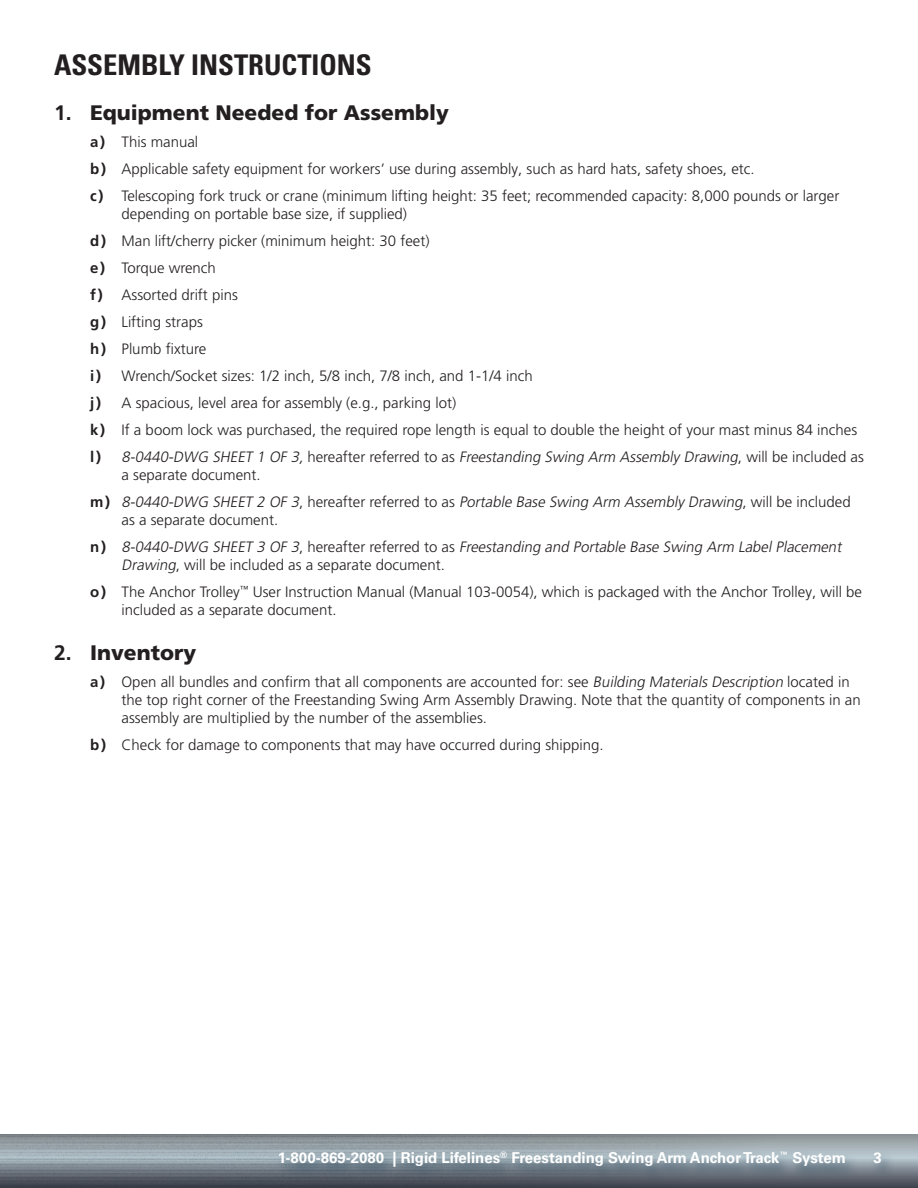
<style>
.page{position:relative;width:918px;height:1188px;background:#fff}
.page>*{position:absolute;margin:0;border:0;box-sizing:border-box;transform-origin:0 0}
.Header_-_TOC{font:700 condensed 28.5px "Univers LT Pro";color:#231f20}
.t1{font:900 21px "Frutiger LT Pro";color:#231f20}
.t2{font:300 15px/18px "Frutiger LT Pro";color:#231f20}
.t3{font:italic 300 15px/18px "Frutiger LT Pro";color:#231f20}
.t4{font:700 15px "Univers LT Pro 65";color:#fff}
.s1{font-weight:700}
.s2{font-style:italic}
.s3{font-weight:700;font-style:normal}
.s4{font-style:normal}
</style>
<div class="page">
<img style="left:0;top:1134px;width:918px;height:54px">
<div style="left:274px;top:1150px;width:621px;height:34px;background:#234358;opacity:.75"></div>
<p class="Header_-_TOC" style="left:54px;top:47px;width:319px">ASSEMBLY INSTRUCTIONS</p>
<p class="t1" style="left:54px;top:100px;width:396px"><span class="s1">1.</span> Equipment Needed for Assembly</p>
<p class="t2" style="left:90px;top:133px;width:110px"><span class="s1">a)</span> This manual</p>
<p class="t2" style="left:90px;top:160px;width:666px"><span class="s1">b)</span> Applicable safety equipment for workers’ use during assembly, such as hard hats, safety shoes, etc.</p>
<p class="t2" style="left:122px;top:187px;width:719px;text-indent:-32px"><span class="s1">c )</span> Telescoping fork truck or crane (minimum lifting height: 35 feet; recommended capacity: 8,000 pounds or larger depending on portable base size, if supplied)</p>
<p class="t2" style="left:90px;top:232px;width:341px"><span class="s1">d)</span> Man lift/cherry picker (minimum height: 30 feet)</p>
<p class="t2" style="left:90px;top:259px;width:127px"><span class="s1">e)</span> Torque wrench</p>
<p class="t2" style="left:90px;top:286px;width:149px"><span class="s1">f)</span> Assorted drift pins</p>
<p class="t2" style="left:90px;top:313px;width:114px"><span class="s1">g)</span> Lifting straps</p>
<p class="t2" style="left:90px;top:340px;width:118px"><span class="s1">h)</span> Plumb fixture</p>
<p class="t2" style="left:90px;top:367px;width:444px"><span class="s1">i)</span> Wrench/Socket sizes: 1/2 inch, 5/8 inch, 7/8 inch, and 1-1/4 inch</p>
<p class="t2" style="left:90px;top:394px;width:368px"><span class="s1">j)</span> A spacious, level area for assembly (e.g., parking lot)</p>
<p class="t2" style="left:90px;top:421px;width:769px"><span class="s1">k)</span> If a boom lock was purchased, the required rope length is equal to double the height of your mast minus 84 inches</p>
<p class="t2" style="left:122px;top:448px;width:744px;text-indent:-32px"><span class="s1">l )</span> <span class="s2">8-0440-DWG SHEET 1 OF 3,</span> h e re a ft e r re f e r re d t o a s <span class="s2">Freestanding Swing Arm Assembly Drawing</span>, w i l l b e i n c l u d e d a s a separate document.</p>
<p class="t2" style="left:122px;top:493px;width:731px;text-indent:-32px"><span class="s1">m )</span> <span class="s2">8-0440-DWG SHEET 2 OF 3</span>, h e re a ft e r re f e r re d t o a s <span class="s2">Portable Base Swing Arm Assembly Drawing</span>, w i l l b e i n c l u d e d as a separate document.</p>
<p class="t3" style="left:122px;top:538px;width:724px;text-indent:-32px"><span class="s3">n )</span> 8-0440-DWG SHEET 3 OF 3<span class="s4">, h e re a ft e r re f e r re d t o a s</span> Freestanding and Portable Base Swing Arm Label Placement<br>Drawing<span class="s4">, will be included as a separate document.</span></p>
<p class="t2" style="left:122px;top:583px;width:742px;text-indent:-32px"><span class="s1">o)</span> The Anchor Trolley<sup>™</sup> User Instruction Manual (Manual 103-0054), which is packaged with the Anchor Trolley, will be included as a separate document.</p>
<p class="t1" style="left:54px;top:640px;width:144px"><span class="s1">2.</span> Inventory</p>
<p class="t2" style="left:122px;top:673px;width:741px;text-indent:-32px"><span class="s1">a)</span> Open all bundles and confirm that all components are accounted for: see <span class="s2">Building Materials Description</span> located in the top right corner of the Freestanding Swing Arm Assembly Drawing. Note that the quantity of components in an assembly are multiplied by the number of the assemblies.</p>
<p class="t2" style="left:90px;top:736px;width:515px"><span class="s1">b)</span> Check for damage to components that may have occurred during shipping.</p>
<p class="t4" style="left:278px;top:1147px;width:570px">1-800-869-2080 | Rigid Lifelines<sup>®</sup> Freestanding Swing Arm Anchor Track<sup>™</sup> System</p>
<p class="t4" style="left:874px;top:1147px;width:10px">3</p>
</div>
